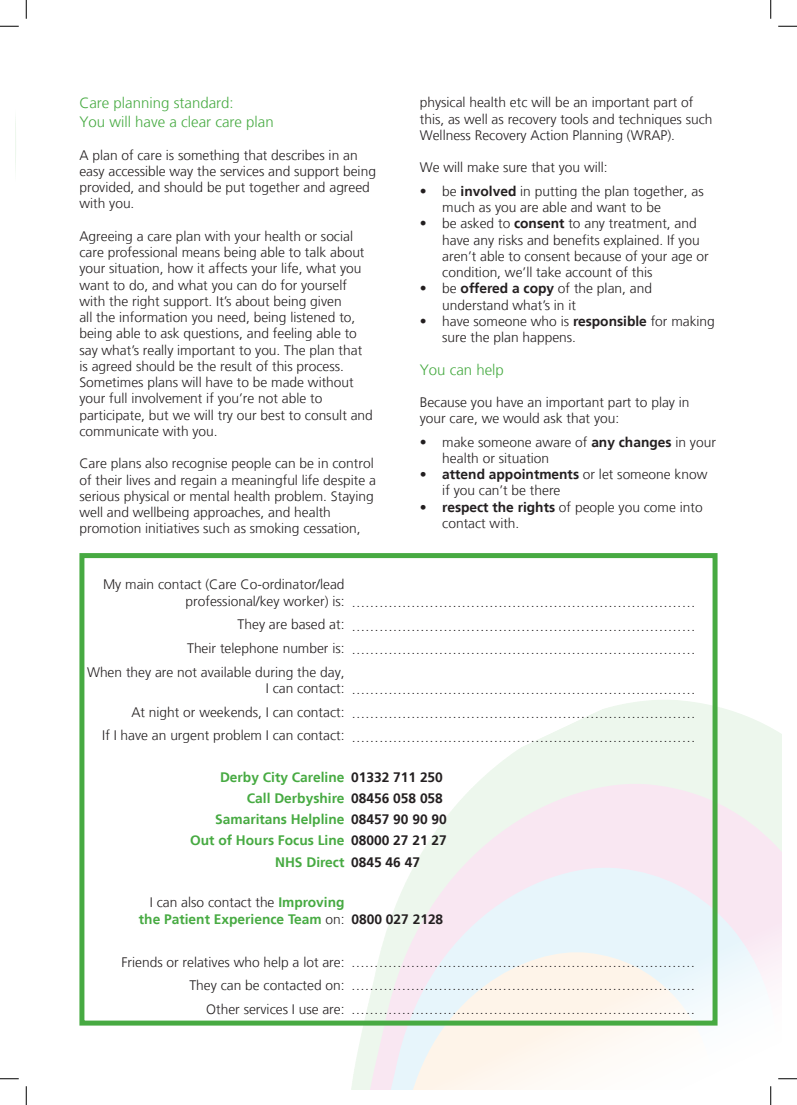
<style>
.page{position:relative;width:797px;height:1105px;background:#fff}
.page>*{position:absolute;margin:0;border:0;box-sizing:border-box;transform-origin:0 0}
.t1{font:300 15px/18.8px "Frutiger LT";color:#47aa42}
.t2{font:300 13.75px/16.2px "Frutiger LT";color:#231f20}
.t3{font:700 13.75px/16.5px "Frutiger LT";color:#47aa42;text-align:right}
.t4{font:700 13.75px "Frutiger LT";color:#231f20}
.s1{font-weight:700}
.s2{font-weight:300;color:#231f20}
</style>
<div class="page">
<svg style="left:327px;top:689px;width:454px;height:337px"></svg>
<svg style="left:344px;top:775px;width:437px;height:314px"></svg>
<svg style="left:362px;top:860px;width:419px;height:229px;background:#f0f1f6"></svg>
<svg style="left:379px;top:946px;width:402px;height:143px"></svg>
<div style="left:79px;top:553px;width:638px;height:472px;border:5px solid #47aa42"></div>
<svg style="left:778px;top:25px;width:19px;height:2px"></svg>
<svg style="left:0;top:1078px;width:19px;height:1px"></svg>
<svg style="left:778px;top:1078px;width:19px;height:1px"></svg>
<svg style="left:25px;top:1086px;width:2px;height:19px"></svg>
<svg style="left:770px;top:0;width:1px;height:19px"></svg>
<svg style="left:770px;top:1086px;width:1px;height:19px"></svg>
<p class="t1" style="left:79px;top:94px;width:196px">Care planning standard:<br>You will have a clear care plan</p>
<p class="t2" style="left:79px;top:147px;width:298px">A plan of care is something that describes in an easy accessible way the services and support being provided, and should be put together and agreed with you.</p>
<p class="t2" style="left:79px;top:228px;width:295px">Agreeing a care plan with your health or social care professional means being able to talk about your situation, how it affects your life, what you want to do, and what you can do for yourself with the right support. It’s about being given<br>all the information you need, being listened to, being able to ask questions, and feeling able to say what’s really important to you. The plan that is agreed should be the result of this process.<br>Sometimes plans will have to be made without your full involvement if you’re not able to participate, but we will try our best to consult and communicate with you.</p>
<p class="t2" style="left:79px;top:456px;width:298px">Care plans also recognise people can be in control of their lives and regain a meaningful life despite a serious physical or mental health problem. Staying well and wellbeing approaches, and health promotion initiatives such as smoking cessation,</p>
<p class="t2" style="left:420px;top:95px;width:294px">physical health etc will be an important part of this, as well as recovery tools and techniques such<br>Wellness Recovery Action Planning (WRAP).</p>
<p class="t2" style="left:420px;top:160px;width:189px">We will make sure that you will:</p>
<p class="t2" style="left:442px;top:183px;width:263px;text-indent:-22px">• be <span class="s1">involved</span> in putting the plan together, as much as you are able and want to be</p>
<p class="t2" style="left:442px;top:216px;width:268px;text-indent:-22px">• be asked to <span class="s1">consent</span> to any treatment, and have any risks and benefits explained. If you aren’t able to consent because of your age or condition, we’ll take account of this</p>
<p class="t2" style="left:442px;top:281px;width:211px;text-indent:-22px">• be <span class="s1">offered a copy</span> of the plan, and understand what’s in it</p>
<p class="t2" style="left:442px;top:313px;width:274px;text-indent:-22px">• have someone who is <span class="s1">responsible</span> for making sure the plan happens.</p>
<p class="t1" style="left:420px;top:360px;width:86px">You can help</p>
<p class="t2" style="left:420px;top:394px;width:271px">Because you have an important part to play in your care, we would ask that you:</p>
<p class="t2" style="left:442px;top:434px;width:275px;text-indent:-22px">• make someone aware of <span class="s1">any changes</span> in your health or situation</p>
<p class="t2" style="left:442px;top:466px;width:267px;text-indent:-22px"><span class="s1">• attend appointments</span> or let someone know if you can’t be there</p>
<p class="t2" style="left:442px;top:499px;width:262px;text-indent:-22px"><span class="s1">• respect the rights</span> of people you come into contact with.</p>
<p class="t2" style="left:103px;top:577px;width:243px;text-align:right">My main contact (Care Co-ordinator/lead professional/key worker) is:</p>
<p class="t2" style="left:237px;top:617px;width:108px">They are based at:</p>
<p class="t2" style="left:187px;top:640px;width:159px">Their telephone number is:</p>
<p class="t2" style="left:87px;top:664px;width:259px;text-align:right">When they are not available during the day,<br>I can contact:</p>
<p class="t2" style="left:131px;top:704px;width:215px">At night or weekends, I can contact:</p>
<p class="t2" style="left:102px;top:728px;width:244px">If I have an urgent problem I can contact:</p>
<p class="t2" style="left:351px;top:594px;width:345px">…………………………………………………………………</p>
<p class="t2" style="left:351px;top:618px;width:345px">…………………………………………………………………</p>
<p class="t2" style="left:351px;top:642px;width:345px">…………………………………………………………………</p>
<p class="t2" style="left:351px;top:682px;width:345px">…………………………………………………………………</p>
<p class="t2" style="left:351px;top:705px;width:345px">…………………………………………………………………</p>
<p class="t2" style="left:351px;top:729px;width:345px">…………………………………………………………………</p>
<p class="t3" style="left:220px;top:769px;width:126px">Derby City Careline</p>
<p class="t3" style="left:247px;top:790px;width:99px">Call Derbyshire</p>
<p class="t3" style="left:215px;top:811px;width:131px">Samaritans Helpline</p>
<p class="t3" style="left:190px;top:832px;width:156px">Out of Hours Focus Line</p>
<p class="t3" style="left:275px;top:854px;width:71px">NHS Direct</p>
<p class="t4" style="left:351px;top:769px;width:93px">01332 711 250</p>
<p class="t4" style="left:351px;top:790px;width:93px">08456 058 058</p>
<p class="t4" style="left:351px;top:811px;width:97px">08457 90 90 90</p>
<p class="t4" style="left:351px;top:832px;width:97px">08000 27 21 27</p>
<p class="t4" style="left:351px;top:854px;width:70px">0845 46 47</p>
<p class="t3" style="left:139px;top:894px;width:207px"><span class="s2">I can also contact the</span> Improving the Patient Experience Team <span class="s2">on:</span></p>
<p class="t4" style="left:351px;top:911px;width:93px">0800 027 2128</p>
<p class="t2" style="left:121px;top:954px;width:225px">Friends or relatives who help a lot are:</p>
<p class="t2" style="left:189px;top:977px;width:157px">They can be contacted on:</p>
<p class="t2" style="left:206px;top:1001px;width:140px">Other services I use are:</p>
<p class="t2" style="left:351px;top:954px;width:345px">…………………………………………………………………</p>
<p class="t2" style="left:351px;top:977px;width:345px">…………………………………………………………………</p>
<p class="t2" style="left:351px;top:1001px;width:345px">…………………………………………………………………</p>
</div>
